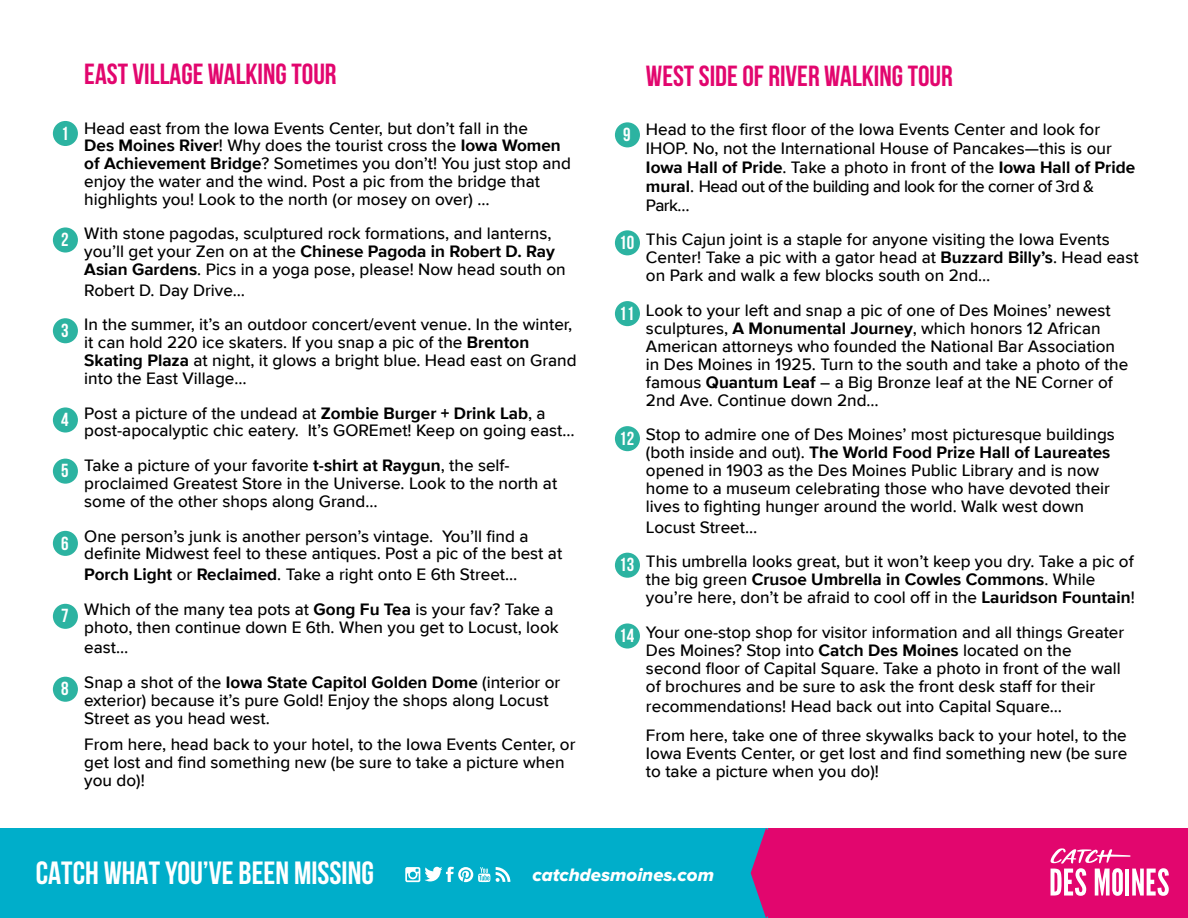
<style>
.page{position:relative;width:1188px;height:918px;background:#fff}
.page>*{position:absolute;margin:0;border:0;box-sizing:border-box;transform-origin:0 0}
.t1{font:700 32.1px "Bebas Neue";color:#fff}
.t2{font:700 29.1px "Bebas Neue";color:#e2066e}
.t3{font:700 18.9px "Bebas Neue";color:#fff}
.t4{font:18.6px "Proxima Nova Extrabld It";color:#fff}
.t5{font:500 17.1px/18px "Proxima Nova";color:#000}
.s1{font-weight:700}
</style>
<div class="page">
<div style="left:0;top:828px;width:936px;height:90px;background:#00aeca"></div>
<div style="left:769px;top:828px;width:419px;height:90px;background:#e2066e"></div>
<svg style="left:751px;top:828px;width:18px;height:90px"></svg>
<div style="left:615px;top:426px;width:25px;height:25px;background:#2cb3a1;border-radius:50%"></div>
<div style="left:615px;top:301px;width:25px;height:25px;background:#2cb3a1;border-radius:50%"></div>
<div style="left:615px;top:553px;width:25px;height:25px;background:#2cb3a1;border-radius:50%"></div>
<div style="left:615px;top:623px;width:25px;height:26px;background:#2cb3a1;border-radius:50%"></div>
<div style="left:615px;top:230px;width:25px;height:25px;background:#2cb3a1;border-radius:50%"></div>
<div style="left:615px;top:122px;width:25px;height:25px;background:#2cb3a1;border-radius:50%"></div>
<div style="left:53px;top:677px;width:25px;height:25px;background:#2cb3a1;border-radius:50%"></div>
<div style="left:53px;top:604px;width:25px;height:25px;background:#2cb3a1;border-radius:50%"></div>
<div style="left:53px;top:531px;width:25px;height:25px;background:#2cb3a1;border-radius:50%"></div>
<div style="left:53px;top:459px;width:25px;height:25px;background:#2cb3a1;border-radius:50%"></div>
<div style="left:53px;top:407px;width:25px;height:26px;background:#2cb3a1;border-radius:50%"></div>
<div style="left:53px;top:318px;width:25px;height:25px;background:#2cb3a1;border-radius:50%"></div>
<div style="left:53px;top:227px;width:25px;height:26px;background:#2cb3a1;border-radius:50%"></div>
<div style="left:53px;top:121px;width:25px;height:25px;background:#2cb3a1;border-radius:50%"></div>
<svg style="left:405px;top:867px;width:85px;height:15px"></svg>
<svg style="left:496px;top:867px;width:14px;height:15px"></svg>
<svg style="left:1051px;top:848px;width:118px;height:48px"></svg>
<p class="t3" style="left:61px;top:123px;width:9px">1</p>
<p class="t3" style="left:61px;top:229px;width:9px">2</p>
<p class="t3" style="left:61px;top:320px;width:9px">3</p>
<p class="t3" style="left:61px;top:409px;width:9px">4</p>
<p class="t3" style="left:61px;top:460px;width:9px">5</p>
<p class="t3" style="left:61px;top:533px;width:9px">6</p>
<p class="t3" style="left:61px;top:606px;width:9px">7</p>
<p class="t3" style="left:61px;top:679px;width:9px">8</p>
<h2 class="t2" style="left:84px;top:58px;width:254px">EAST VILLAGE WALKING TOUR</h2>
<p class="t5" style="left:84px;top:120px;width:488px;line-height:17.5px">Head east from the Iowa Events Center, but don’t fall in the<br><span class="s1">Des Moines River</span>! Why does the tourist cross the <span class="s1">Iowa Women of Achievement Bridge</span>? Sometimes you don’t! You just stop and enjoy the water and the wind. Post a pic from the bridge that highlights you! Look to the north (or mosey on over) …</p>
<p class="t5" style="left:84px;top:225px;width:483px">With stone pagodas, sculptured rock formations, and lanterns, you’ll get your Zen on at the <span class="s1">Chinese Pagoda in Robert D. Ray<br>Asian Gardens</span>. Pics in a yoga pose, please! Now head south on</p>
<p class="t5" style="left:84px;top:273px;width:490px;line-height:34.5px">Robert D. Day Drive…<br>In the summer, it’s an outdoor concert/event venue. In the winter,</p>
<p class="t5" style="left:84px;top:334px;width:494px">it can hold 220 ice skaters. If you snap a pic of the <span class="s1">Brenton<br>Skating Plaza</span> at night, it glows a bright blue. Head east on Grand into the East Village…</p>
<p class="t5" style="left:84px;top:404px;width:492px">Post a picture of the undead at <span class="s1">Zombie Burger + Drink Lab</span>, a post-apocalyptic chic eatery. It’s GOREmet! Keep on going east…</p>
<p class="t5" style="left:84px;top:457px;width:474px">Take a picture of your favorite <span class="s1">t-shirt at Raygun</span>, the self&shy;proclaimed Greatest Store in the Universe. Look to the north at some of the other shops along Grand…</p>
<p class="t5" style="left:84px;top:527px;width:479px">One person’s junk is another person’s vintage. You’ll find a definite Midwest feel to these antiques. Post a pic of the best at</p>
<p class="t5" style="left:84px;top:557px;width:471px;line-height:34.5px"><span class="s1">Porch Light</span> or <span class="s1">Reclaimed</span>. Take a right onto E 6th Street…<br>Which of the many tea pots at <span class="s1">Gong Fu Tea</span> is your fav? Take a</p>
<p class="t5" style="left:84px;top:617px;width:476px;line-height:20.5px">photo, then continue down E 6th. When you get to Locust, look east…</p>
<p class="t5" style="left:84px;top:673px;width:478px">Snap a shot of the <span class="s1">Iowa State Capitol Golden Dome</span> (interior or exterior) because it’s pure Gold! Enjoy the shops along Locust<br>Street as you head west.</p>
<p class="t5" style="left:84px;top:736px;width:493px">From here, head back to your hotel, to the Iowa Events Center, or get lost and find something new (be sure to take a picture when you do)!</p>
<p class="t3" style="left:623px;top:124px;width:9px">9</p>
<p class="t3" style="left:619px;top:232px;width:16px">10</p>
<p class="t3" style="left:619px;top:303px;width:16px">11</p>
<p class="t3" style="left:619px;top:428px;width:16px">12</p>
<p class="t3" style="left:619px;top:554px;width:16px">13</p>
<p class="t3" style="left:619px;top:625px;width:16px">14</p>
<h2 class="t2" style="left:646px;top:59px;width:308px">WEST SIDE OF RIVER WALKING TOUR</h2>
<p class="t5" style="left:646px;top:121px;width:491px;line-height:18.9px">Head to the first floor of the Iowa Events Center and look for IHOP. No, not the International House of Pancakes—this is our <span class="s1">Iowa Hall of Pride</span>. Take a photo in front of the <span class="s1">Iowa Hall of Pride mural</span>. Head out of the building and look for the corner of 3rd &amp; Park…</p>
<p class="t5" style="left:646px;top:231px;width:494px">This Cajun joint is a staple for anyone visiting the Iowa Events<br>Center! Take a pic with a gator head at <span class="s1">Buzzard Billy’s</span>. Head east on Park and walk a few blocks south on 2nd…</p>
<p class="t5" style="left:646px;top:302px;width:484px">Look to your left and snap a pic of one of Des Moines’ newest sculptures, <span class="s1">A Monumental Journey</span>, which honors 12 African American attorneys who founded the National Bar Association in Des Moines in 1925. Turn to the south and take a photo of the famous <span class="s1">Quantum Leaf</span> – a Big Bronze leaf at the NE Corner of 2nd Ave. Continue down 2nd…</p>
<p class="t5" style="left:646px;top:426px;width:470px">Stop to admire one of Des Moines’ most picturesque buildings (both inside and out). <span class="s1">The World Food Prize Hall of Laureates </span>opened in 1903 as the Des Moines Public Library and is now home to a museum celebrating those who have devoted their lives to fighting hunger around the world. Walk west down</p>
<p class="t5" style="left:646px;top:510px;width:489px;line-height:34.5px">Locust Street…<br>This umbrella looks great, but it won’t keep you dry. Take a pic of</p>
<p class="t5" style="left:646px;top:571px;width:490px">the big green <span class="s1">Crusoe Umbrella in Cowles Commons</span>. While you’re here, don’t be afraid to cool off in the <span class="s1">Lauridson Fountain</span>!</p>
<p class="t5" style="left:646px;top:623px;width:480px">Your one-stop shop for visitor information and all things Greater Des Moines? Stop into <span class="s1">Catch Des Moines</span> located on the second floor of Capital Square. Take a photo in front of the wall of brochures and be sure to ask the front desk staff for their</p>
<p class="t5" style="left:646px;top:693px;width:482px;line-height:28.5px">recommendations! Head back out into Capital Square…<br>From here, take one of three skywalks back to your hotel, to the</p>
<p class="t5" style="left:646px;top:744px;width:483px">Iowa Events Center, or get lost and find something new (be sure to take a picture when you do)!</p>
<h1 class="t1" style="left:36px;top:856px;width:340px">CATCH WHAT YOU’VE BEEN MISSING</h1>
<p class="t4" style="left:532px;top:864px;width:183px">catchdesmoines.com</p>
</div>
